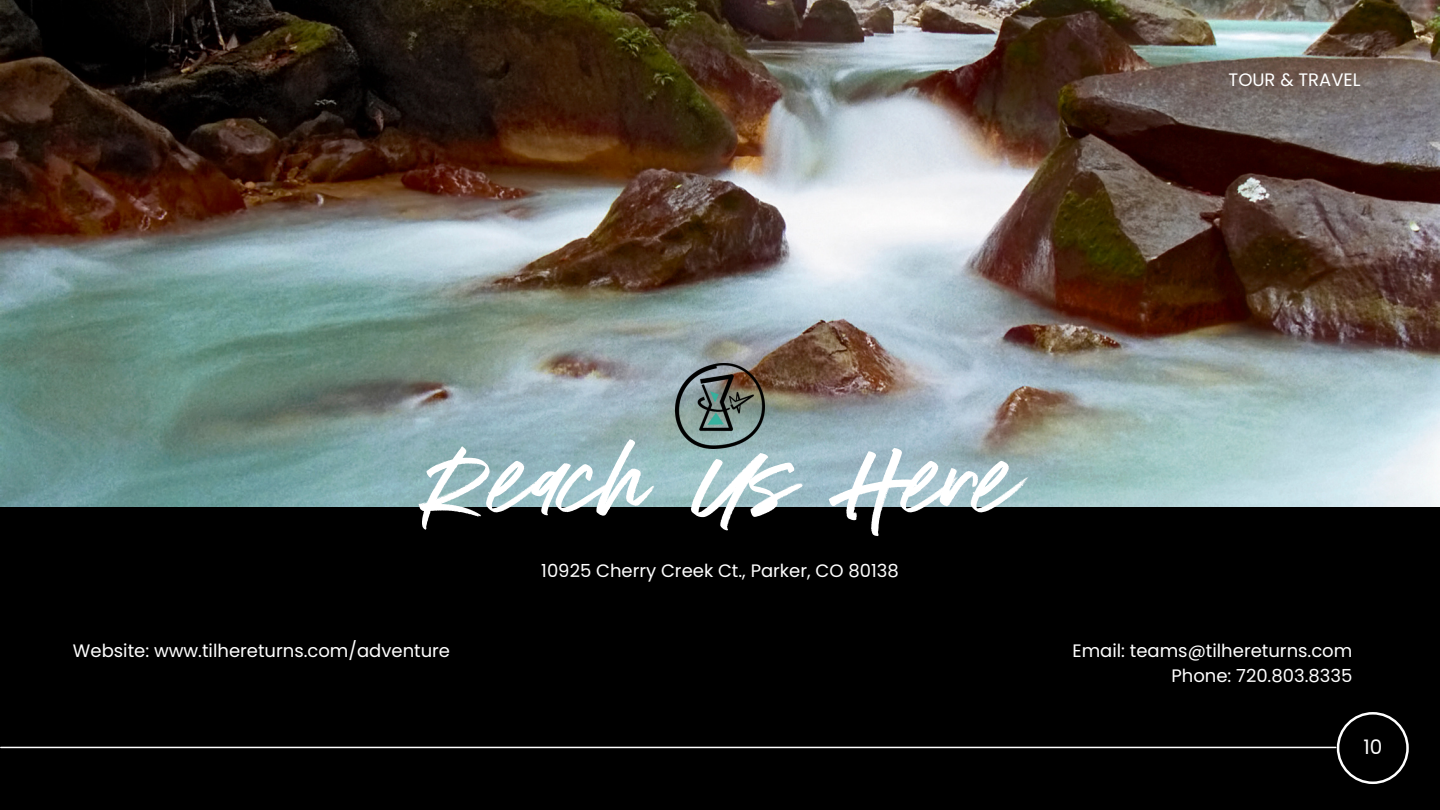
<style>
.page{position:relative;width:1440px;height:810px;background:#000}
.page>*{position:absolute;margin:0;border:0;box-sizing:border-box;transform-origin:0 0}
.t1{font:84px "Addictive";color:#fff}
.t2{font:20px "Poppins";color:#fff}
.t3{font:18px "Poppins";color:#fff}
</style>
<div class="page">
<img style="left:0;top:0;width:1440px;height:506px">
<hr style="left:1px;top:747px;width:1335px;height:1px;background:#fff">
<svg style="left:1337px;top:712px;width:72px;height:72px"></svg>
<img style="left:676px;top:363px;width:89px;height:86px">
<p class="t1" style="left:424px;top:444px;width:593px">Reach Us Here</p>
<p class="t3" style="left:541px;top:558px;width:359px">10925 Cherry Creek Ct., Parker, CO 80138</p>
<p class="t3" style="left:1229px;top:67px;width:133px">TOUR &amp; TRAVEL</p>
<p class="t3" style="left:73px;top:639px;width:379px">Website: www.tilhereturns.com/adventure</p>
<p class="t3" style="left:1072px;top:639px;width:281px">Email: teams@tilhereturns.com</p>
<p class="t3" style="left:1171px;top:663px;width:182px">Phone: 720.803.8335</p>
<p class="t2" style="left:1363px;top:733px;width:20px">10</p>
</div>
